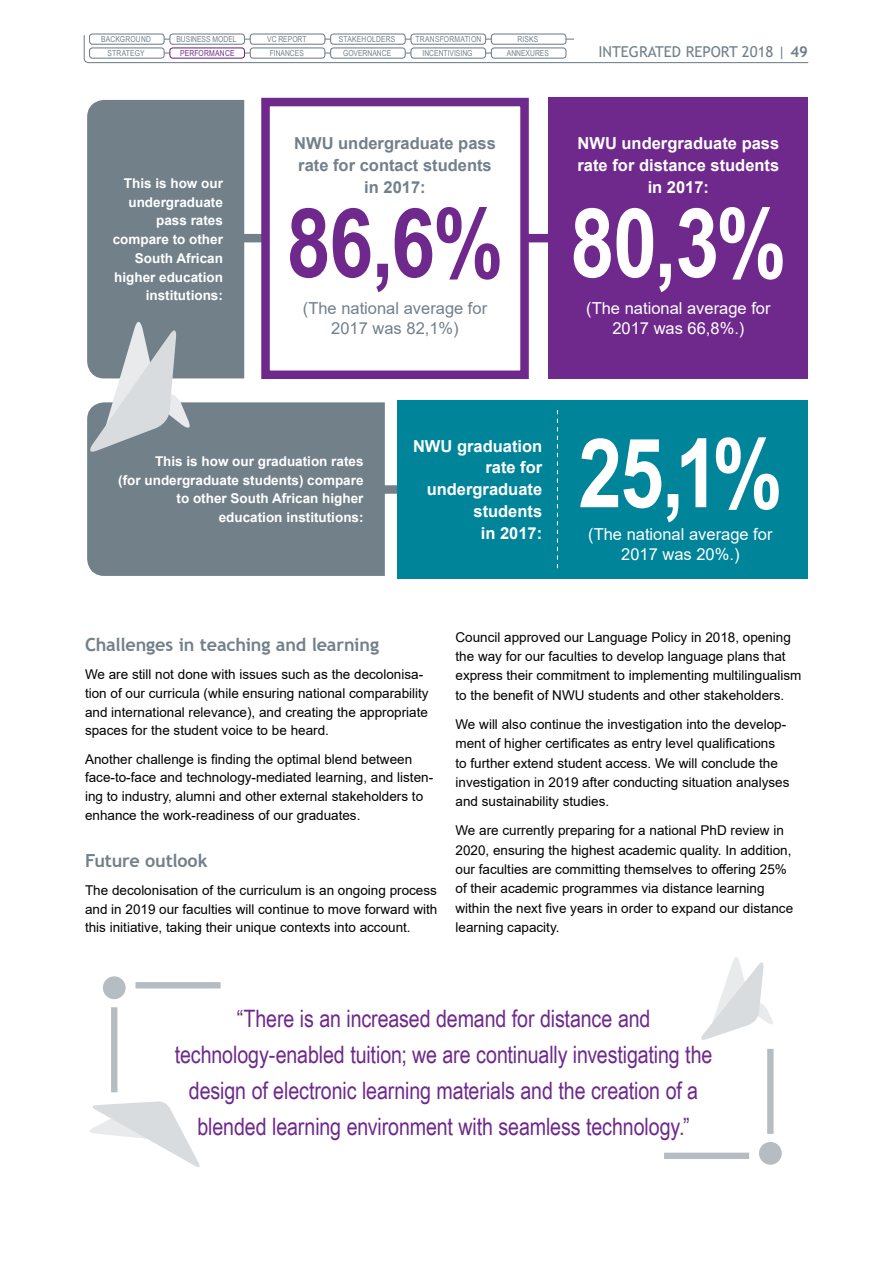
<style>
.page{position:relative;width:893px;height:1263px;background:#fff}
.page>*{position:absolute;margin:0;border:0;box-sizing:border-box;transform-origin:0 0}
.t1{font:700 96px "Arial Narrow";color:#fff}
.t2{font:700 96px "Arial Narrow";color:#6f298c}
.t3{font:24px/36px "Arial Narrow";letter-spacing:-.005em;color:#6f298c;text-align:center}
.t4{font:700 18px "Trebuchet MS";letter-spacing:-.01em;color:#72808a}
.t5{font:700 16.5px/21.8px "Arial";color:#fff;text-align:center}
.t6{font:16.5px/19.8px "Arial";color:#fff;text-align:center}
.t7{font:700 16.5px/21.8px "Arial";color:#72808a;text-align:center}
.t8{font:16.5px/19.8px "Arial";color:#72808a;text-align:center}
.t9{font:15px "Trebuchet MS";color:#72808a}
.t10{font:13.5px/19.4px "Arial";color:#000}
.t11{font:700 13.5px/18.8px "Arial";color:#fff;text-align:right}
.t12{font:8.25px/14px "Arial Narrow";color:#72808a;text-align:center}
.t13{font:8.25px/14px "Arial Narrow";letter-spacing:.02em;color:#72808a;text-align:center}
.t14{font:8.25px "Arial Narrow";letter-spacing:.025em;color:#72808a}
.t15{font:8.25px "Arial Narrow";letter-spacing:.025em;color:#6f298c}
.s1{font-weight:700}
</style>
<div class="page">
<div style="left:240px;top:234px;width:26px;height:8px;background:#72808a"></div>
<div style="left:382px;top:485px;width:26px;height:9px;background:#72808a"></div>
<svg style="left:93px;top:100px;width:155px;height:279px"></svg>
<div style="left:87px;top:402px;width:302px;height:174px;background:#72808a"></div>
<div style="left:261px;top:98px;width:268px;height:281px;border:9px solid #6f298c"></div>
<div style="left:549px;top:98px;width:259px;height:281px;background:#6f298c"></div>
<div style="left:525px;top:234px;width:37px;height:8px;background:#6f298c"></div>
<div style="left:397px;top:400px;width:158px;height:178px;background:#008499"></div>
<div style="left:553px;top:400px;width:255px;height:178px;background:#008499"></div>
<svg style="left:557px;top:410px;width:1px;height:158px"></svg>
<svg style="left:87px;top:104px;width:153px;height:351px;background:#839098"></svg>
<svg style="left:701px;top:957px;width:72px;height:83px"></svg>
<svg style="left:90px;top:1101px;width:110px;height:66px"></svg>
<div style="left:136px;top:982px;width:85px;height:6px;background:#b5bcc2"></div>
<div style="left:111px;top:1007px;width:6px;height:85px;background:#b5bcc2"></div>
<div style="left:103px;top:976px;width:23px;height:23px;background:#b5bcc2;border-radius:50%"></div>
<div style="left:664px;top:1153px;width:85px;height:6px;background:#b5bcc2"></div>
<div style="left:767px;top:1049px;width:7px;height:85px;background:#b5bcc2"></div>
<div style="left:759px;top:1142px;width:23px;height:23px;background:#b5bcc2;border-radius:50%"></div>
<div style="left:89px;top:33px;width:76px;height:12px;border:1px solid #72808a;border-radius:3px"></div>
<div style="left:169px;top:33px;width:76px;height:12px;border:1px solid #72808a;border-radius:3px"></div>
<div style="left:250px;top:33px;width:75px;height:12px;border:1px solid #72808a;border-radius:3px"></div>
<div style="left:330px;top:33px;width:76px;height:12px;border:1px solid #72808a;border-radius:3px"></div>
<div style="left:410px;top:33px;width:76px;height:12px;border:1px solid #72808a;border-radius:3px"></div>
<div style="left:491px;top:33px;width:75px;height:12px;border:1px solid #72808a;border-radius:3px"></div>
<svg style="left:83px;top:34px;width:726px;height:30px"></svg>
<p class="t13" style="left:101px;top:32px;width:51px">BACKGROUND<br>STRATEGY</p>
<p class="t12" style="left:176px;top:32px;width:62px">BUSINESS MODEL</p>
<p class="t15" style="left:180px;top:47px;width:56px">PERFORMANCE</p>
<p class="t12" style="left:267px;top:32px;width:41px">VC REPORT<br>FINANCES</p>
<p class="t12" style="left:339px;top:32px;width:58px">STAKEHOLDERS<br>GOVERNANCE</p>
<p class="t14" style="left:415px;top:33px;width:67px">TRANSFORMATION</p>
<p class="t12" style="left:517px;top:32px;width:22px">RISKS</p>
<p class="t12" style="left:422px;top:46px;width:51px">INCENTIVISING</p>
<p class="t12" style="left:507px;top:46px;width:44px">ANNEXURES</p>
<p class="t9" style="left:598px;top:42px;width:211px">INTEGRATED REPORT 2018 | <span class="s1">49</span></p>
<p class="t11" style="left:113px;top:174px;width:112px">This is how our undergraduate pass rates compare to other<br>South African higher education institutions:</p>
<p class="t7" style="left:294px;top:133px;width:203px">NWU undergraduate pass rate for contact students in 2017:</p>
<h1 class="t2" style="left:287px;top:170px;width:218px">86,6%</h1>
<p class="t8" style="left:303px;top:298px;width:186px">(The national average for<br>2017 was 82,1%)</p>
<p class="t5" style="left:578px;top:133px;width:203px">NWU undergraduate pass rate for distance students in 2017:</p>
<h1 class="t1" style="left:570px;top:170px;width:217px">80,3%</h1>
<p class="t6" style="left:586px;top:298px;width:186px">(The national average for<br>2017 was 66,8%.)</p>
<p class="t11" style="left:118px;top:452px;width:247px">This is how our graduation rates<br>(for undergraduate students) compare to other South African higher education institutions:</p>
<p class="t5" style="left:413px;top:435px;width:131px;text-align:right">NWU graduation rate for undergraduate students<br>in 2017:</p>
<h1 class="t1" style="left:578px;top:401px;width:206px">25,1%</h1>
<p class="t6" style="left:588px;top:524px;width:186px">(The national average for<br>2017 was 20%.)</p>
<h3 class="t4" style="left:85px;top:633px;width:295px">Challenges in teaching and learning</h3>
<p class="t10" style="left:85px;top:665px;width:345px;line-height:18.8px">We are still not done with issues such as the decolonisa&shy;tion of our curricula (while ensuring national comparability and international relevance), and creating the appropriate spaces for the student voice to be heard.</p>
<p class="t10" style="left:85px;top:749px;width:350px;line-height:18.8px">Another challenge is finding the optimal blend between face-to-face and technology-mediated learning, and listen&shy;ing to industry, alumni and other external stakeholders to enhance the work-readiness of our graduates.</p>
<h3 class="t4" style="left:85px;top:849px;width:124px">Future outlook</h3>
<p class="t10" style="left:85px;top:880px;width:354px;line-height:18.8px;text-align:justify">The decolonisation of the curriculum is an ongoing process and in 2019 our faculties will continue to move forward with this initiative, taking their unique contexts into account.</p>
<p class="t10" style="left:455px;top:627px;width:347px">Council approved our Language Policy in 2018, opening the way for our faculties to develop language plans that express their commitment to implementing multilingualism to the benefit of NWU students and other stakeholders.</p>
<p class="t10" style="left:455px;top:714px;width:335px">We will also continue the investigation into the develop&shy;ment of higher certificates as entry level qualifications to further extend student access. We will conclude the investigation in 2019 after conducting situation analyses and sustainability studies.</p>
<p class="t10" style="left:455px;top:821px;width:339px">We are currently preparing for a national PhD review in 2020, ensuring the highest academic quality. In addition, our faculties are committing themselves to offering 25% of their academic programmes via distance learning within the next five years in order to expand our distance learning capacity.</p>
<h2 class="t3" style="left:175px;top:999px;width:539px">“There is an increased demand for distance and technology-enabled tuition; we are continually investigating the design of electronic learning materials and the creation of a blended learning environment with seamless technology.”</h2>
</div>
